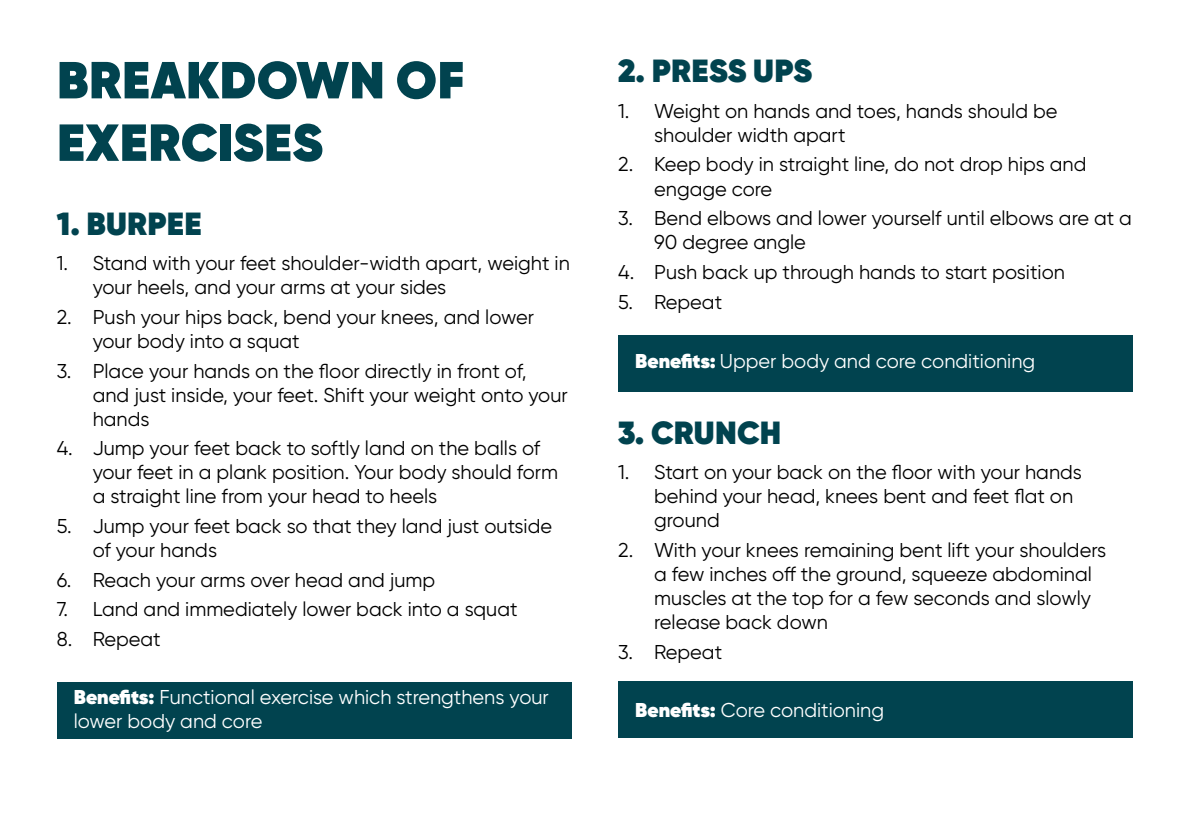
<style>
.page{position:relative;width:1191px;height:840px;background:#fff}
.page>*{position:absolute;margin:0;border:0;box-sizing:border-box;transform-origin:0 0}
.t1{font:800 52px/62.4px "Gilroy";letter-spacing:.01em;color:#01434f}
.t2{font:800 32px "Gilroy";letter-spacing:.01em;color:#01434f}
.t3{font:20px/24px "Gilroy";color:#000}
.t4{font:20px/24px "Gilroy";color:#fff}
.s1{font-weight:800}
</style>
<div class="page">
<div style="left:58px;top:681px;width:514px;height:57px;background:#01434f"></div>
<div style="left:618px;top:334px;width:514px;height:57px;background:#01434f"></div>
<div style="left:618px;top:680px;width:514px;height:57px;background:#01434f"></div>
<p class="t1" style="left:57px;top:49px;width:409px">BREAKDOWN OF<br>EXERCISES</p>
<p class="t2" style="left:57px;top:203px;width:147px">1. BURPEE</p>
<p class="t3" style="left:93px;top:251px;width:478px;text-indent:-36px">1. Stand with your feet shoulder-width apart, weight in your heels, and your arms at your sides</p>
<p class="t3" style="left:93px;top:304px;width:443px;text-indent:-36px">2. Push your hips back, bend your knees, and lower your body into a squat</p>
<p class="t3" style="left:93px;top:358px;width:476px;text-indent:-36px">3. Place your hands on the floor directly in front of, and just inside, your feet. Shift your weight onto your hands</p>
<p class="t3" style="left:93px;top:436px;width:467px;text-indent:-36px">4. Jump your feet back to softly land on the balls of your feet in a plank position. Your body should form a straight line from your head to heels</p>
<p class="t3" style="left:93px;top:513px;width:461px;text-indent:-36px">5. Jump your feet back so that they land just outside of your hands</p>
<p class="t3" style="left:57px;top:567px;width:380px">6. Reach your arms over head and jump</p>
<p class="t3" style="left:57px;top:597px;width:462px">7. Land and immediately lower back into a squat</p>
<p class="t3" style="left:57px;top:626px;width:105px">8. Repeat</p>
<p class="t4" style="left:74px;top:684px;width:477px"><span class="s1">Benefits:</span> Functional exercise which strengthens your lower body and core</p>
<p class="t2" style="left:618px;top:51px;width:195px">2. PRESS UPS</p>
<p class="t3" style="left:654px;top:98px;width:405px;text-indent:-36px">1. Weight on hands and toes, hands should be shoulder width apart</p>
<p class="t3" style="left:654px;top:152px;width:434px;text-indent:-36px">2. Keep body in straight line, do not drop hips and engage core</p>
<p class="t3" style="left:654px;top:206px;width:479px;text-indent:-36px">3. Bend elbows and lower yourself until elbows are at a<br>90 degree angle</p>
<p class="t3" style="left:618px;top:259px;width:448px">4. Push back up through hands to start position</p>
<p class="t3" style="left:618px;top:289px;width:105px">5. Repeat</p>
<p class="t4" style="left:635px;top:348px;width:401px"><span class="s1">Benefits:</span> Upper body and core conditioning</p>
<p class="t2" style="left:618px;top:412px;width:165px">3. CRUNCH</p>
<p class="t3" style="left:654px;top:460px;width:429px;text-indent:-36px">1. Start on your back on the floor with your hands behind your head, knees bent and feet flat on ground</p>
<p class="t3" style="left:654px;top:537px;width:453px;text-indent:-36px">2. With your knees remaining bent lift your shoulders a few inches off the ground, squeeze abdominal muscles at the top for a few seconds and slowly release back down</p>
<p class="t3" style="left:618px;top:639px;width:105px">3. Repeat</p>
<p class="t4" style="left:635px;top:697px;width:250px"><span class="s1">Benefits:</span> Core conditioning</p>
</div>
